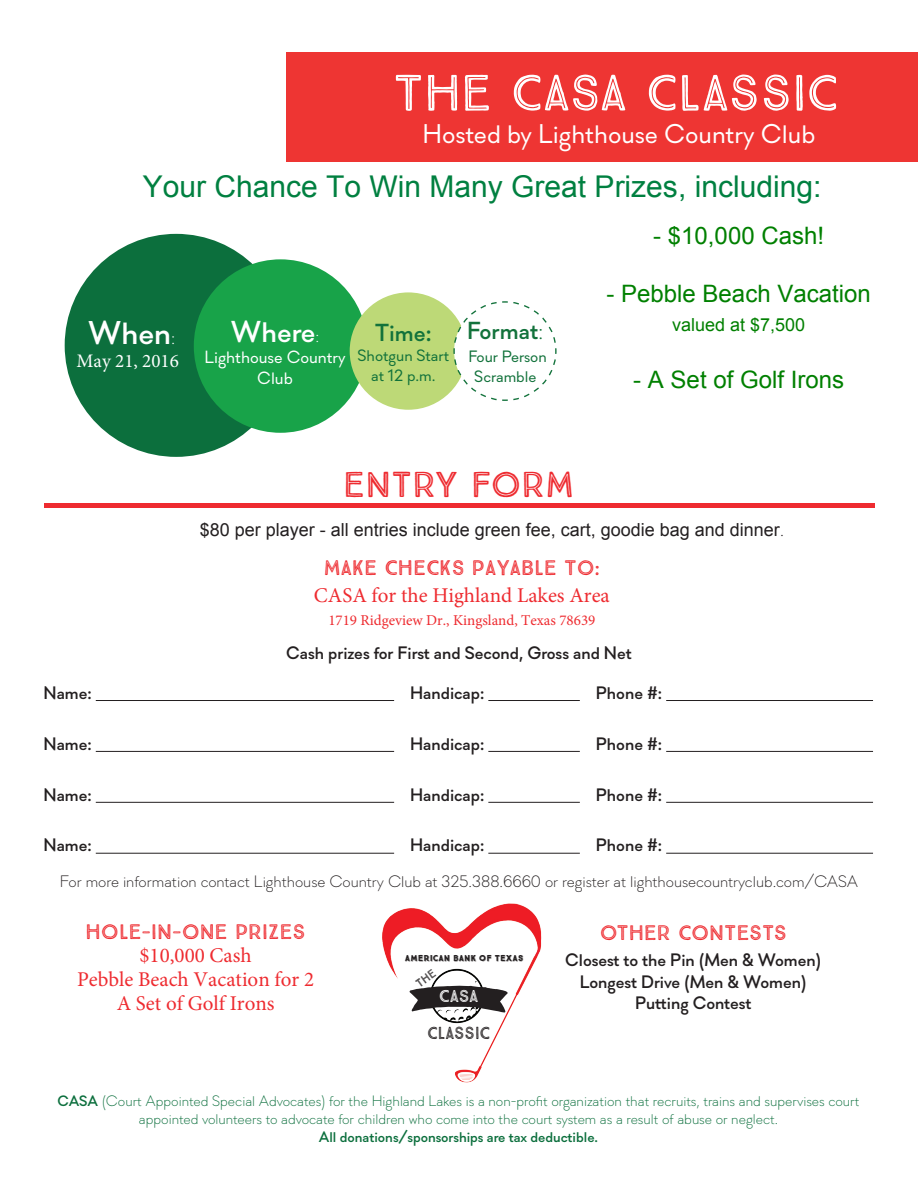
<style>
.page{position:relative;width:918px;height:1188px;background:#fff}
.page>*{position:absolute;margin:0;border:0;box-sizing:border-box;transform-origin:0 0}
.t1{font:51px "True North Inline";color:#fff}
.t2{font:36px "True North Inline";color:#ee2b30}
.t3{font:500 32.85px "Soin Sans Pro";color:#fff}
.t4{font:500 30.15px "Soin Sans Pro";color:#fff}
.t5{font:30px "Arial";color:#008040}
.t6{font:27px "Soin Sans Pro";color:#fff}
.t7{font:500 24.6px "Soin Sans Pro";color:#12723b}
.t8{font:24px "Arial";color:#008000}
.t9{font:21px/23.4px "Minion Pro";color:#ee2b30;text-align:center}
.t10{font:21px "True North Inline";color:#ee2b30}
.t11{font:19.2px "Minion Pro";color:#fff}
.t12{font:500 18px "Soin Sans Pro";color:#231f20}
.t13{font:18px "Arial";color:#231f20}
.t14{font:18px "Arial";color:#008000}
.t15{font:17.55px/21.1px "Soin Sans Pro";color:#fff;text-align:center}
.t16{font:17.55px "True North Inline";color:#231f20;scale:.95 1}
.t17{font:17.25px "True North Inline";color:#fff}
.t18{font:300 16.5px "Soin Sans Pro";color:#231f20}
.t19{font:16.35px "Soin Sans Pro";color:#12723b}
.t20{font:300 15px/18px "Soin Sans Pro";color:#0c6f3d;text-align:center}
.t21{font:500 15px "Soin Sans Pro";color:#0c6f3d}
.t22{font:15px "Minion Pro";color:#ee2b30}
.t23{font:8.55px "True North 3 D Black";color:#231f20}
.s1{font-weight:300;font-size:17.55px}
.s2{font-weight:300;font-size:19.2px}
.s3{font-weight:300}
.s4{font-family:"Soin Sans Pro";font-weight:300}
.s5{font-family:"True North Inline"}
.s6{font-weight:500}
</style>
<div class="page">
<div style="left:286px;top:52px;width:632px;height:110px;background:#ee3533"></div>
<div style="left:65px;top:234px;width:223px;height:223px;background:#0c6f3d;border-radius:50%"></div>
<div style="left:194px;top:259px;width:173px;height:174px;background:#18a349;border-radius:50%"></div>
<div style="left:350px;top:292px;width:117px;height:118px;background:#bdd977;border-radius:50%"></div>
<svg style="left:453px;top:301px;width:104px;height:100px"></svg>
<div style="left:44px;top:503px;width:830px;height:5px;background:#ee2b30"></div>
<hr style="left:96px;top:700px;width:298px;height:1px;background:#231f20">
<hr style="left:488px;top:700px;width:92px;height:1px;background:#231f20">
<hr style="left:666px;top:700px;width:207px;height:1px;background:#231f20">
<hr style="left:96px;top:751px;width:298px;height:1px;background:#231f20">
<hr style="left:488px;top:751px;width:92px;height:1px;background:#231f20">
<hr style="left:666px;top:751px;width:207px;height:1px;background:#231f20">
<hr style="left:96px;top:802px;width:298px;height:1px;background:#231f20">
<hr style="left:488px;top:802px;width:92px;height:1px;background:#231f20">
<hr style="left:666px;top:802px;width:207px;height:1px;background:#231f20">
<hr style="left:96px;top:853px;width:298px;height:1px;background:#231f20">
<hr style="left:488px;top:853px;width:92px;height:1px;background:#231f20">
<hr style="left:666px;top:853px;width:207px;height:1px;background:#231f20">
<img style="left:382px;top:903px;width:160px;height:180px">
<img style="left:418px;top:957px;width:77px;height:78px">
<svg style="left:410px;top:969px;width:98px;height:44px"></svg>
<p class="t1" style="left:393px;top:62px;width:447px">THE CASA CLASSIC</p>
<p class="t6" style="left:423px;top:118px;width:394px">Hosted by Lighthouse Country Club</p>
<h3 class="t5" style="left:143px;top:167px;width:680px">Your Chance To Win Many Great Prizes, including:</h3>
<h3 class="t8" style="left:653px;top:220px;width:172px">- $10,000 Cash!</h3>
<h3 class="t8" style="left:607px;top:278px;width:266px">- Pebble Beach Vacation</h3>
<p class="t14" style="left:672px;top:312px;width:135px">valued at $7,500</p>
<h3 class="t8" style="left:633px;top:364px;width:212px">- A Set of Golf Irons</h3>
<p class="t4" style="left:231px;top:314px;width:90px">Where<span class="s1">:</span></p>
<p class="t15" style="left:205px;top:347px;width:143px">Lighthouse Country<br>Club</p>
<p class="t3" style="left:88px;top:313px;width:89px">When<span class="s2">:</span></p>
<p class="t11" style="left:77px;top:348px;width:104px">May 21, 2016</p>
<p class="t7" style="left:467px;top:316px;width:78px">Format<span class="s3">:</span></p>
<p class="t19" style="left:468px;top:347px;width:80px">Four Person</p>
<p class="t19" style="left:474px;top:367px;width:64px">Scramble</p>
<p class="t7" style="left:375px;top:318px;width:58px">Time:</p>
<p class="t19" style="left:358px;top:346px;width:93px">Shotgun Start</p>
<p class="t19" style="left:371px;top:365px;width:66px">at 12 p.m.</p>
<p class="t2" style="left:344px;top:463px;width:232px">ENTRY FORM</p>
<p class="t13" style="left:200px;top:518px;width:586px">$80 per player - all entries include green fee, cart, goodie bag and dinner<span class="s4">.</span></p>
<p class="t9" style="left:314px;top:554px;width:297px;line-height:27px"><span class="s5">MAKE CHECKS PAYABLE TO:<br></span>CASA for the Highland Lakes Area</p>
<p class="t22" style="left:328px;top:610px;width:269px">1719 Ridgeview Dr., Kingsland, Texas 78639</p>
<p class="t12" style="left:286px;top:642px;width:347px">Cash prizes for First and Second, Gross and Net</p>
<p class="t12" style="left:44px;top:682px;width:50px">Name:</p>
<p class="t12" style="left:410px;top:682px;width:76px">Handicap:</p>
<p class="t12" style="left:596px;top:682px;width:68px">Phone #:</p>
<p class="t12" style="left:44px;top:733px;width:50px">Name:</p>
<p class="t12" style="left:410px;top:733px;width:76px">Handicap:</p>
<p class="t12" style="left:596px;top:733px;width:68px">Phone #:</p>
<p class="t12" style="left:44px;top:784px;width:50px">Name:</p>
<p class="t12" style="left:410px;top:784px;width:76px">Handicap:</p>
<p class="t12" style="left:596px;top:784px;width:68px">Phone #:</p>
<p class="t12" style="left:44px;top:834px;width:50px">Name:</p>
<p class="t12" style="left:410px;top:834px;width:76px">Handicap:</p>
<p class="t12" style="left:596px;top:834px;width:68px">Phone #:</p>
<p class="t18" style="left:60px;top:871px;width:800px">For more information contact Lighthouse Country Club at 325.388.6660 or register at lighthousecountryclub.com/CASA</p>
<p class="t9" style="left:77px;top:921px;width:239px"><span class="s5">HOLE-IN-ONE PRIZES </span>$10,000 Cash<br>Pebble Beach Vacation for 2<br>A Set of Golf Irons</p>
<p class="t10" style="left:600px;top:920px;width:189px">OTHER CONTESTS</p>
<p class="t12" style="left:565px;top:949px;width:258px">Closest to the Pin (Men &amp; Women)</p>
<p class="t12" style="left:580px;top:971px;width:228px">Longest Drive (Men &amp; Women)</p>
<p class="t12" style="left:635px;top:992px;width:118px">Putting Contest</p>
<p class="t23" style="left:405px;top:953px;width:120px">AMERICAN BANK OF TEXAS</p>
<p class="t17" style="left:439px;top:986px;width:41px">CASA</p>
<p class="t16" style="left:427px;top:1023px;width:68px">CLASSIC</p>
<p class="t20" style="left:58px;top:1092px;width:803px"><span class="s6">CASA</span> (Court Appointed Special Advocates) for the Highland Lakes is a non-profit organization that recruits, trains and supervises court appointed volunteers to advocate for children who come into the court system as a result of abuse or neglect.</p>
<p class="t21" style="left:319px;top:1128px;width:281px">All donations/sponsorships are tax deductible.</p>
</div>
